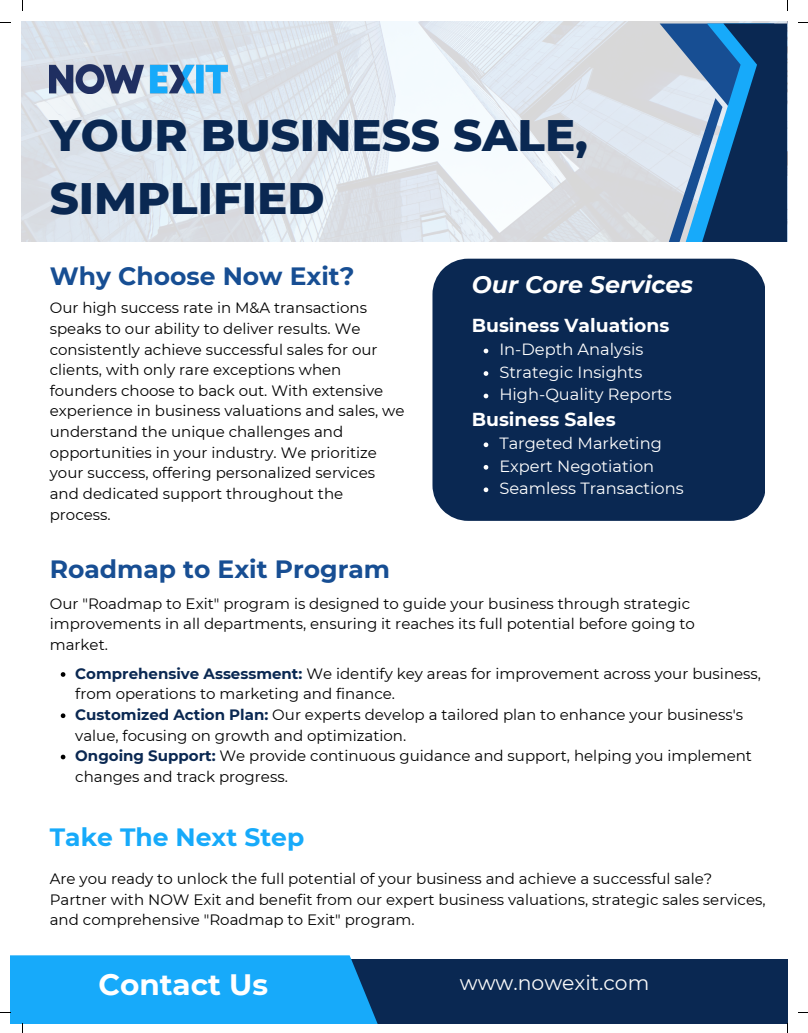
<style>
.page{position:relative;width:808px;height:1033px;background:#fff}
.page>*{position:absolute;margin:0;border:0;box-sizing:border-box;transform-origin:0 0}
.t1{font:800 45px/62.8px "Montserrat";color:#0a2852}
.t2{font:700 29.5px "Montserrat";color:#fff}
.t3{font:700 25px "Montserrat";color:#174e93}
.t4{font:700 25px "Montserrat";color:#17aafa}
.t5{font:italic 700 23.75px "Montserrat";color:#fff}
.t6{font:20.38px "Montserrat";color:#fafafa}
.t7{font:700 18.75px "Montserrat";color:#fff}
.t8{font:16.25px "Montserrat";color:#fff}
.t9{font:15px/20.6px "Montserrat";color:#000}
.s1{font-weight:700;color:#0a2852}
</style>
<div class="page">
<svg style="left:22px;top:21px;width:765px;height:221px;background:#e0e6ec"></svg>
<img style="left:49px;top:64px;width:179px;height:29px">
<svg style="left:659px;top:24px;width:128px;height:218px;background:#4a739c"></svg>
<div style="left:432px;top:259px;width:333px;height:262px;background:#0a2852"></div>
<div style="left:217px;top:959px;width:570px;height:64px;background:#0a2852"></div>
<div style="left:10px;top:955px;width:368px;height:68px;background:#17aafa"></div>
<svg style="left:483px;top:348px;width:5px;height:5px"></svg>
<svg style="left:483px;top:371px;width:5px;height:5px"></svg>
<svg style="left:483px;top:393px;width:5px;height:5px"></svg>
<svg style="left:483px;top:442px;width:5px;height:5px"></svg>
<svg style="left:483px;top:465px;width:5px;height:4px"></svg>
<svg style="left:483px;top:487px;width:5px;height:5px"></svg>
<svg style="left:61px;top:672px;width:4px;height:5px"></svg>
<svg style="left:61px;top:713px;width:4px;height:5px"></svg>
<svg style="left:61px;top:754px;width:4px;height:5px"></svg>
<p class="t1" style="left:50px;top:103px;width:539px">YOUR BUSINESS SALE,<br>SIMPLIFIED</p>
<h3 class="t3" style="left:50px;top:261px;width:306px">Why Choose Now Exit?</h3>
<p class="t9" style="left:50px;top:297px;width:356px">Our high success rate in M&amp;A transactions speaks to our ability to deliver results. We consistently achieve successful sales for our clients, with only rare exceptions when founders choose to back out. With extensive experience in business valuations and sales, we understand the unique challenges and opportunities in your industry. We prioritize your success, offering personalized services and dedicated support throughout the process.</p>
<h1 class="t5" style="left:471px;top:270px;width:223px">Our Core Services</h1>
<p class="t7" style="left:471px;top:313px;width:199px">Business Valuations</p>
<h3 class="t8" style="left:499px;top:339px;width:145px">In-Depth Analysis</h3>
<p class="t8" style="left:499px;top:362px;width:144px">Strategic Insights</p>
<h3 class="t8" style="left:499px;top:384px;width:174px">High-Quality Reports</h3>
<h4 class="t7" style="left:471px;top:407px;width:145px">Business Sales</h4>
<p class="t8" style="left:499px;top:433px;width:164px">Targeted Marketing</p>
<p class="t8" style="left:499px;top:456px;width:156px">Expert Negotiation</p>
<p class="t8" style="left:499px;top:478px;width:186px">Seamless Transactions</p>
<h3 class="t3" style="left:50px;top:553px;width:342px">Roadmap to Exit Program</h3>
<p class="t9" style="left:50px;top:593px;width:646px">Our "Roadmap to Exit" program is designed to guide your business through strategic improvements in all departments, ensuring it reaches its full potential before going to market.</p>
<p class="t9" style="left:75px;top:663px;width:687px"><span class="s1">Comprehensive Assessment:</span> We identify key areas for improvement across your business, from operations to marketing and finance.</p>
<p class="t9" style="left:75px;top:704px;width:669px"><span class="s1">Customized Action Plan:</span> Our experts develop a tailored plan to enhance your business's value, focusing on growth and optimization.</p>
<p class="t9" style="left:75px;top:745px;width:678px"><span class="s1">Ongoing Support:</span> We provide continuous guidance and support, helping you implement changes and track progress.</p>
<h4 class="t4" style="left:50px;top:822px;width:256px">Take The Next Step</h4>
<p class="t9" style="left:50px;top:868px;width:717px">Are you ready to unlock the full potential of your business and achieve a successful sale?<br>Partner with NOW Exit and benefit from our expert business valuations, strategic sales services, and comprehensive "Roadmap to Exit" program.</p>
<p class="t2" style="left:98px;top:965px;width:171px">Contact Us</p>
<p class="t6" style="left:460px;top:970px;width:191px">www.nowexit.com</p>
</div>
